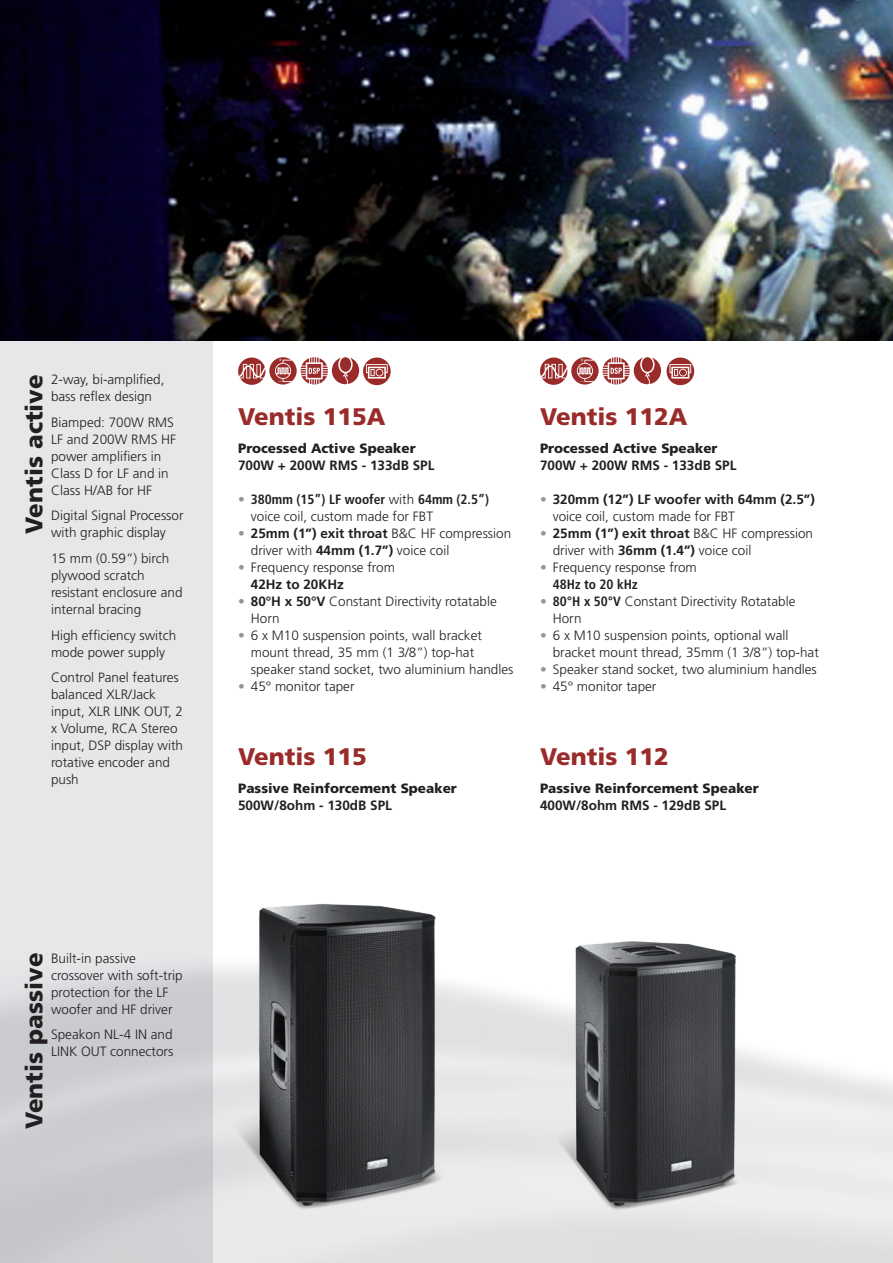
<style>
.page{position:relative;width:893px;height:1263px;background:#fff}
.page>*{position:absolute;margin:0;border:0;box-sizing:border-box;transform-origin:0 0}
.t1{font:900 24px "Frutiger";color:#992c2a}
.t2{font:900 24px "Frutiger";color:#231f20}
.t3{font:300 13.5px/17px "Frutiger";color:#231f20}
.t4{font:700 13.5px/17px "Frutiger";color:#231f20}
.t5{font:900 13.5px "Frutiger";color:#231f20}
.s1{color:#939598}
.s2{font-weight:700;font-stretch:condensed}
.s3{font-weight:700}
.s4{font-weight:300;color:#939598}
.s5{font-weight:300}
</style>
<div class="page">
<div style="left:0;top:340px;width:213px;height:923px;background:linear-gradient(to bottom,#eff0f1,#cdced1)"></div>
<img style="left:0;top:0;width:893px;height:340px">
<svg style="left:238px;top:357px;width:153px;height:28px"></svg>
<svg style="left:540px;top:357px;width:154px;height:28px"></svg>
<img style="left:522px;top:941px;width:235px;height:280px">
<img style="left:218px;top:903px;width:232px;height:312px">
<h1 class="t2" style="left:20px;top:534px;width:161px;rotate:-90deg">Ventis active</h1>
<p class="t3" style="left:51px;top:371px;width:115px">2-way, bi-amplified, bass reflex design</p>
<p class="t3" style="left:51px;top:414px;width:127px">Biamped: 700W RMS<br>LF and 200W RMS HF power amplifiers in<br>Class D for LF and in<br>Class H/AB for HF</p>
<p class="t3" style="left:51px;top:507px;width:134px">Digital Signal Processor with graphic display</p>
<p class="t3" style="left:51px;top:550px;width:133px">15 mm (0.59”) birch plywood scratch resistant enclosure and internal bracing</p>
<p class="t3" style="left:51px;top:626px;width:127px">High efficiency switch mode power supply</p>
<p class="t3" style="left:51px;top:669px;width:134px">Control Panel features balanced XLR/Jack input, XLR LINK OUT, 2 x Volume, RCA Stereo input, DSP display with rotative encoder and push</p>
<h1 class="t1" style="left:238px;top:402px;width:149px">Ventis 115A</h1>
<h1 class="t1" style="left:540px;top:402px;width:149px">Ventis 112A</h1>
<p class="t5" style="left:238px;top:440px;width:179px">Processed Active Speaker</p>
<p class="t4" style="left:238px;top:457px;width:198px">700W + 200W RMS - 133dB SPL</p>
<p class="t3" style="left:251px;top:491px;width:240px;text-indent:-13px"><span class="s1">•</span> <span class="s2">380mm (15”) LF woofer</span> with <span class="s2">64mm (2.5”) </span>voice coil, custom made for FBT</p>
<p class="t3" style="left:251px;top:525px;width:262px;text-indent:-13px"><span class="s1">•</span> <span class="s3">25mm (1”) exit throat</span> B&amp;C HF compression driver with <span class="s3">44mm (1.7”)</span> voice coil</p>
<p class="t3" style="left:251px;top:559px;width:146px;text-indent:-13px"><span class="s1">•</span> Frequency response from<br><span class="s3">42Hz to 20KHz</span></p>
<p class="t3" style="left:251px;top:593px;width:247px;text-indent:-13px"><span class="s1">•</span> <span class="s3">80°H x 50°V</span> Constant Directivity rotatable<br>Horn</p>
<p class="t3" style="left:251px;top:627px;width:264px;text-indent:-13px"><span class="s1">•</span> 6 x M10 suspension points, wall bracket mount thread, 35 mm (1 3/8”) top-hat speaker stand socket, two aluminium handles</p>
<p class="t3" style="left:238px;top:678px;width:118px"><span class="s1">•</span> 45° monitor taper</p>
<p class="t5" style="left:540px;top:440px;width:179px">Processed Active Speaker</p>
<p class="t4" style="left:540px;top:457px;width:198px">700W + 200W RMS - 133dB SPL</p>
<p class="t4" style="left:553px;top:491px;width:264px;text-indent:-13px"><span class="s4">•</span> 320mm (12”) LF woofer with 64mm (2.5”) <span class="s5">voice coil, custom made for FBT</span></p>
<p class="t3" style="left:553px;top:525px;width:262px;text-indent:-13px"><span class="s1">•</span> <span class="s3">25mm (1”) exit throat</span> B&amp;C HF compression driver with <span class="s3">36mm (1.4”)</span> voice coil</p>
<p class="t3" style="left:553px;top:559px;width:146px;text-indent:-13px"><span class="s1">•</span> Frequency response from<br><span class="s2">48Hz to 20 kHz</span></p>
<p class="t3" style="left:553px;top:593px;width:244px;text-indent:-13px"><span class="s1">•</span> <span class="s2">80°H x 50°V</span> Constant Directivity Rotatable<br>Horn</p>
<p class="t3" style="left:553px;top:627px;width:268px;text-indent:-13px"><span class="s1">•</span> 6 x M10 suspension points, optional wall bracket mount thread, 35mm (1 3/8”) top-hat</p>
<p class="t3" style="left:540px;top:661px;width:278px"><span class="s1">•</span> Speaker stand socket, two aluminium handles</p>
<p class="t3" style="left:540px;top:678px;width:118px"><span class="s1">•</span> 45° monitor taper</p>
<h1 class="t1" style="left:238px;top:742px;width:130px">Ventis 115</h1>
<h1 class="t1" style="left:540px;top:742px;width:130px">Ventis 112</h1>
<p class="t5" style="left:238px;top:780px;width:220px">Passive Reinforcement Speaker</p>
<p class="t4" style="left:238px;top:797px;width:155px">500W/8ohm - 130dB SPL</p>
<p class="t5" style="left:540px;top:780px;width:220px">Passive Reinforcement Speaker</p>
<p class="t4" style="left:540px;top:797px;width:188px">400W/8ohm RMS - 129dB SPL</p>
<p class="t3" style="left:51px;top:950px;width:133px">Built-in passive crossover with soft-trip protection for the LF woofer and HF driver</p>
<p class="t3" style="left:51px;top:1026px;width:124px">Speakon NL-4 IN and<br>LINK OUT connectors</p>
<h1 class="t2" style="left:20px;top:1129px;width:178px;rotate:-90deg">Ventis passive</h1>
</div>
